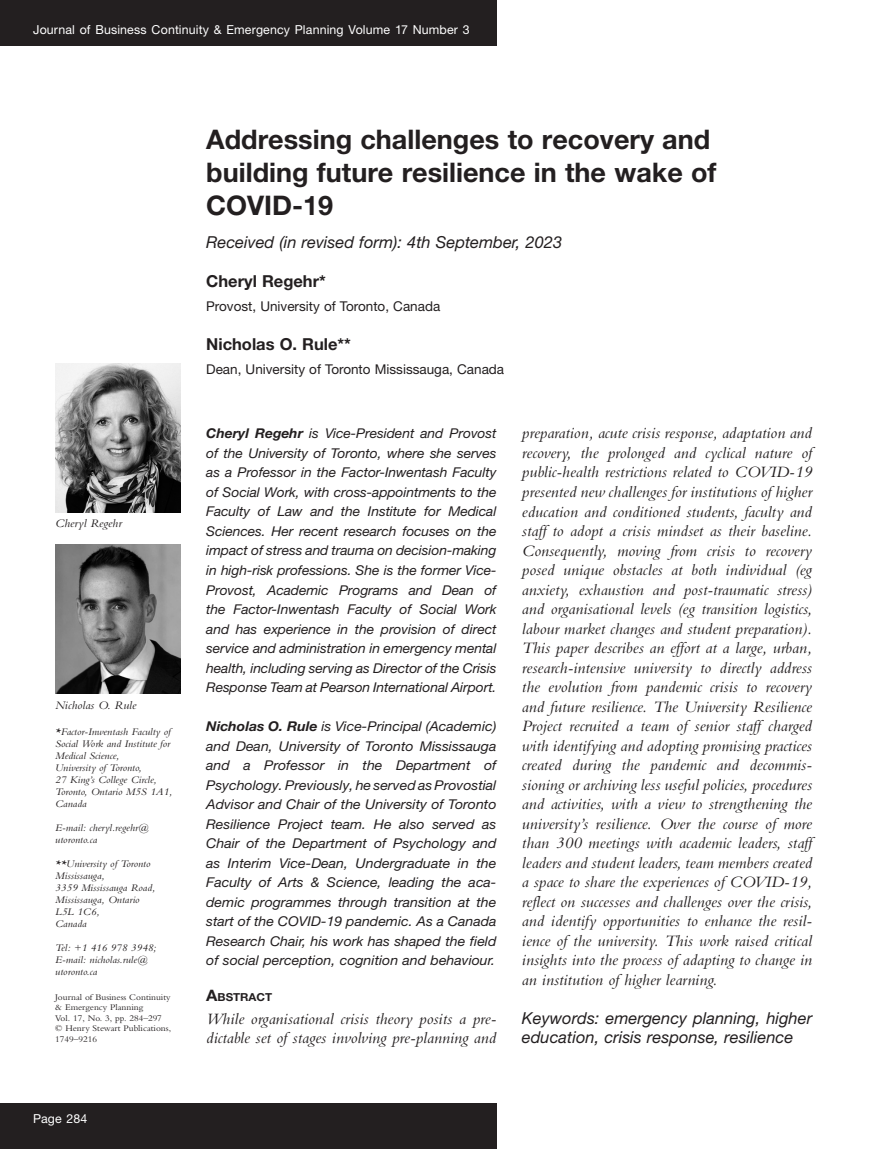
<style>
.page{position:relative;width:893px;height:1149px;background:#fff}
.page>*{position:absolute;margin:0;border:0;box-sizing:border-box;transform-origin:0 0}
.t1{font:700 27px/33px "Helvetica Neue LT Pro";color:#231f20}
.abstract{font:italic 16.5px/19.5px "Bembo MT Pro";color:#231f20}
.keywords{font:italic 16.5px/19.5px "Helvetica Neue LT Pro";color:#231f20}
.ch_received{font:italic 16.5px "Helvetica Neue LT Pro";color:#231f20}
.ch_author{font:700 16.5px "Helvetica Neue LT Pro";color:#231f20}
.ch_author_bio{font:italic 13.5px/19.5px "Helvetica Neue LT Pro";color:#231f20;text-align:justify}
.ch_author_bio-2{font:italic 13.5px/19.5px "Helvetica Neue LT Pro";color:#231f20;text-align:justify;scale:1.05 1}
.ch_affiliation{font:13.5px "Helvetica Neue LT Pro";color:#231f20}
.t2{font:12.3px "Helvetica Neue LT Pro";letter-spacing:.01em;color:#fff}
.captions__author{font:italic 12px "Bembo MT Pro";color:#231f20;scale:1.05 1}
.abstract_head{font:700 10.95px "Helvetica Neue LT Pro";color:#231f20;scale:1.05 1}
.ch_affiliation_footn{font:italic 10.5px/12px "Bembo MT Pro";color:#231f20;scale:1.05 1}
.t3{font:9px/10.5px "Bembo MT Pro";color:#231f20;scale:1.05 1}
.s1{font-weight:700}
.s2{font-size:15.75px}
</style>
<div class="page">
<div style="left:0;top:1103px;width:496px;height:45px;background:#231f20"></div>
<div style="left:0;top:0;width:496px;height:46px;background:#231f20"></div>
<img style="left:55px;top:363px;width:126px;height:149px">
<img style="left:55px;top:544px;width:126px;height:149px">
<p class="t2" style="left:33px;top:22px;width:438px">Journal of Business Continuity &amp; Emergency Planning Volume 17 Number 3</p>
<p class="captions__author" style="left:55px;top:516px;width:65px">Cheryl Regehr</p>
<p class="captions__author" style="left:55px;top:697px;width:79px">Nicholas O. Rule</p>
<p class="ch_affiliation_footn" style="left:55px;top:725px;width:111px;text-align:justify">*Factor-Inwentash Faculty of Social Work and Institute for Medical Science,</p>
<p class="ch_affiliation_footn" style="left:55px;top:761px;width:84px">University of Toronto,</p>
<p class="ch_affiliation_footn" style="left:55px;top:773px;width:98px">27 King’s College Circle,</p>
<p class="ch_affiliation_footn" style="left:55px;top:785px;width:113px">Toronto, Ontario M5S 1A1,</p>
<p class="ch_affiliation_footn" style="left:55px;top:797px;width:31px">Canada</p>
<p class="ch_affiliation_footn" style="left:55px;top:821px;width:90px">E-mail: cheryl.regehr@ utoronto.ca</p>
<p class="ch_affiliation_footn" style="left:55px;top:857px;width:92px">**University of Toronto<br>Mississauga,</p>
<p class="ch_affiliation_footn" style="left:55px;top:881px;width:97px">3359 Mississauga Road,</p>
<p class="ch_affiliation_footn" style="left:55px;top:893px;width:82px">Mississauga, Ontario<br>L5L 1C6,</p>
<p class="ch_affiliation_footn" style="left:55px;top:917px;width:31px">Canada</p>
<p class="ch_affiliation_footn" style="left:55px;top:941px;width:98px">Tel: +1 416 978 3948;<br>E-mail: nicholas.rule@ utoronto.ca</p>
<p class="t3" style="left:55px;top:991px;width:112px">Journal of Business Continuity &amp; Emergency Planning<br>Vol. 17, No. 3, pp. 284–297 © Henry Stewart Publications,<br>1749–9216</p>
<p class="t2" style="left:33px;top:1110px;width:56px">Page 284</p>
<p class="t1" style="left:206px;top:122px;width:512px">Addressing challenges to recovery and building future resilience in the wake of<br>COVID-19</p>
<p class="ch_received" style="left:206px;top:231px;width:357px">Received (in revised form): 4th September, 2023</p>
<p class="ch_author" style="left:206px;top:270px;width:121px">Cheryl Regehr*</p>
<p class="ch_affiliation" style="left:206px;top:297px;width:236px">Provost, University of Toronto, Canada</p>
<p class="ch_author" style="left:206px;top:333px;width:146px">Nicholas O. Rule**</p>
<p class="ch_affiliation" style="left:206px;top:360px;width:299px">Dean, University of Toronto Mississauga, Canada</p>
<p class="ch_author_bio" style="left:206px;top:423px;width:292px"><span class="s1">Cheryl Regehr</span> is Vice-President and Provost of the University of Toronto, where she serves as a Professor in the Factor-Inwentash Faculty of Social Work, with cross-appointments to the Faculty of Law and the Institute for Medical Sciences. Her recent research focuses on the impact of stress and trauma on decision-making in high-risk professions. She is the former Vice-Provost, Academic Programs and Dean of the Factor-Inwentash Faculty of Social Work and has experience in the provision of direct service and administration in emergency mental health, including serving as Director of the Crisis Response Team at Pearson International Airport.</p>
<p class="ch_author_bio-2" style="left:206px;top:716px;width:278px"><span class="s1">Nicholas O. Rule</span> is Vice-Principal (Academic) and Dean, University of Toronto Mississauga and a Professor in the Department of Psychology. Previously, he served as Provostial Advisor and Chair of the University of Toronto Resilience Project team. He also served as Chair of the Department of Psychology and as Interim Vice-Dean, Undergraduate in the Faculty of Arts &amp; Science, leading the aca&shy;demic programmes through transition at the start of the COVID-19 pandemic. As a Canada Research Chair, his work has shaped the field of social perception, cognition and behaviour.</p>
<p class="abstract_head" style="left:206px;top:990px;width:64px"><span class="s2">A</span>BSTRACT</p>
<p class="abstract" style="left:206px;top:1008px;width:292px">While organisational crisis theory posits a pre&shy;dictable set of stages involving pre-planning and</p>
<p class="abstract" style="left:522px;top:423px;width:292px;text-align:justify">preparation, acute crisis response, adaptation and recovery, the prolonged and cyclical nature of public-health restrictions related to COVID-19 presented new challenges for institutions of higher education and conditioned students, faculty and staff to adopt a crisis mindset as their baseline.<br>Consequently, moving from crisis to recovery posed unique obstacles at both individual (eg anxiety, exhaustion and post-traumatic stress) and organisational levels (eg transition logistics, labour market changes and student preparation).<br>This paper describes an effort at a large, urban, research-intensive university to directly address the evolution from pandemic crisis to recovery and future resilience. The University Resilience Project recruited a team of senior staff charged with identifying and adopting promising practices created during the pandemic and decommis&shy;sioning or archiving less useful policies, procedures and activities, with a view to strengthening the university’s resilience. Over the course of more than 300 meetings with academic leaders, staff leaders and student leaders, team members created a space to share the experiences of COVID-19, reflect on successes and challenges over the crisis, and identify opportunities to enhance the resil&shy;ience of the university. This work raised critical insights into the process of adapting to change in an institution of higher learning.</p>
<p class="keywords" style="left:522px;top:1007px;width:292px">Keywords: emergency planning, higher education, crisis response, resilience</p>
</div>
